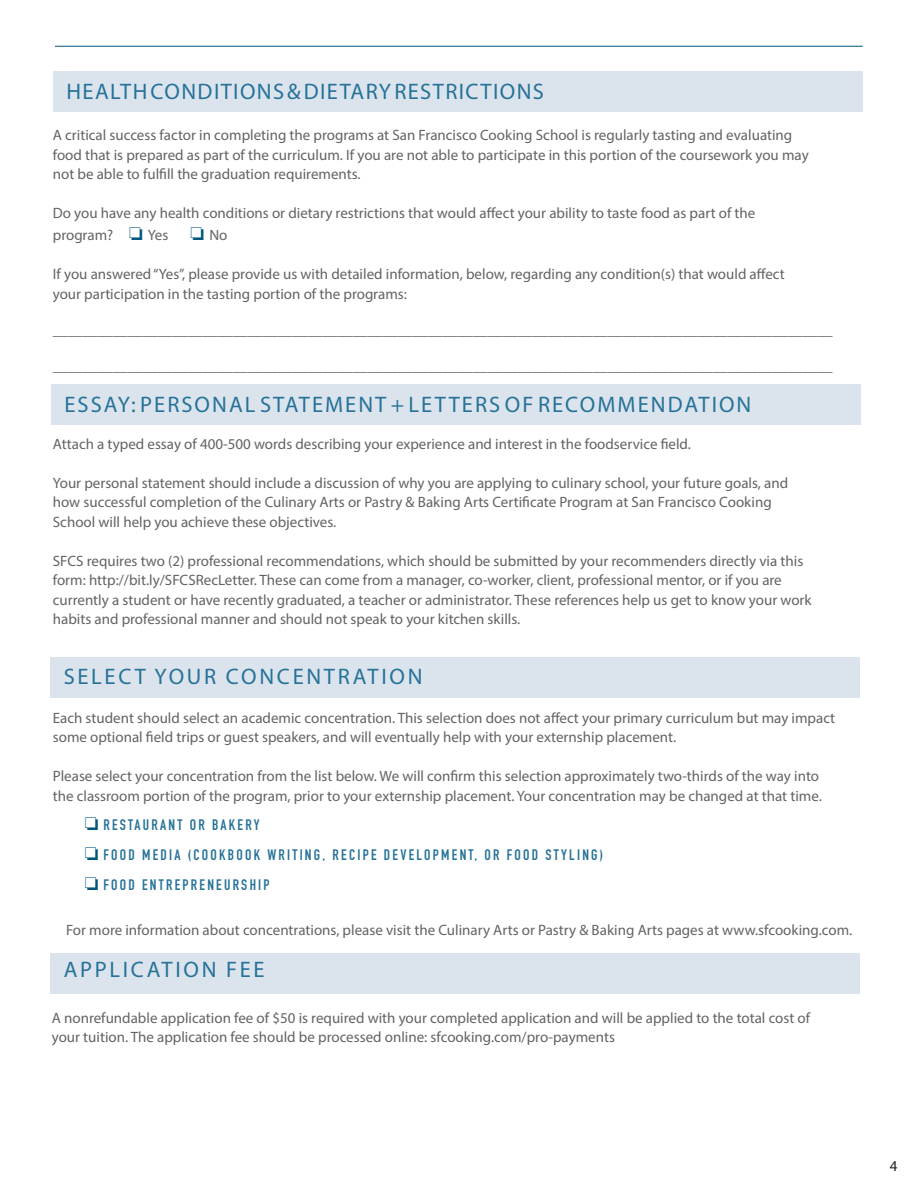
<style>
.page{position:relative;width:918px;height:1188px;background:#fff}
.page>*{position:absolute;margin:0;border:0;box-sizing:border-box;transform-origin:0 0}
.t1{font:22.5px "Myriad Pro";letter-spacing:.09em;color:#267298}
.t2{font:22.5px "Myriad Pro";letter-spacing:.12em;color:#267298}
.t3{font:22.5px "Myriad Pro";letter-spacing:.06em;color:#267298}
.t4{font:15px/19.5px "Myriad Pro";color:#636366}
.t5{font:700 15px "DIN Condensed";letter-spacing:.15em;color:#267298}
.t6{font:15px "Myriad Pro";color:#231f20}
.s1{color:#00567d}
</style>
<div class="page">
<hr style="left:55px;top:46px;width:808px;height:1px;background:#00567d">
<div style="left:54px;top:72px;width:809px;height:40px;background:#dbe4ed"></div>
<div style="left:52px;top:385px;width:809px;height:40px;background:#dbe4ed"></div>
<div style="left:51px;top:954px;width:809px;height:40px;background:#dbe4ed"></div>
<div style="left:51px;top:657px;width:809px;height:40px;background:#dbe4ed"></div>
<p class="t3" style="left:67px;top:78px;width:479px">HEALTH CONDITIONS &amp; DIETARY RESTRICTIONS</p>
<p class="t4" style="left:53px;top:125px;width:757px">A critical success factor in completing the programs at San Francisco Cooking School is regularly tasting and evaluating food that is prepared as part of the curriculum. If you are not able to participate in this portion of the coursework you may not be able to fulfill the graduation requirements.</p>
<p class="t4" style="left:53px;top:203px;width:704px">Do you have any health conditions or dietary restrictions that would affect your ability to taste food as part of the</p>
<p class="t4" style="left:53px;top:225px;width:176px">program? <span class="s1">□</span> Yes <span class="s1">□</span> No</p>
<p class="t4" style="left:53px;top:264px;width:734px">If you answered “Yes”, please provide us with detailed information, below, regarding any condition(s) that would affect</p>
<p class="t4" style="left:53px;top:283px;width:356px">your participation in the tasting portion of the programs:</p>
<p class="t4" style="left:53px;top:319px;width:782px">________________________________________________________________________________________________________</p>
<p class="t4" style="left:53px;top:355px;width:782px">________________________________________________________________________________________________________</p>
<p class="t1" style="left:65px;top:391px;width:688px">ESSAY: PERSONAL STATEMENT + LETTERS OF RECOMMENDATION</p>
<p class="t4" style="left:53px;top:434px;width:640px">Attach a typed essay of 400-500 words describing your experience and interest in the foodservice field.</p>
<p class="t4" style="left:53px;top:473px;width:737px">Your personal statement should include a discussion of why you are applying to culinary school, your future goals, and</p>
<p class="t4" style="left:53px;top:492px;width:721px">how successful completion of the Culinary Arts or Pastry &amp; Baking Arts Certificate Program at San Francisco Cooking<br>School will help you achieve these objectives.</p>
<p class="t4" style="left:53px;top:551px;width:760px">SFCS requires two (2) professional recommendations, which should be submitted by your recommenders directly via this form: http://bit.ly/SFCSRecLetter. These can come from a manager, co-worker, client, professional mentor, or if you are currently a student or have recently graduated, a teacher or administrator. These references help us get to know your work habits and professional manner and should not speak to your kitchen skills.</p>
<p class="t2" style="left:64px;top:663px;width:360px">SELECT YOUR CONCENTRATION</p>
<p class="t4" style="left:53px;top:708px;width:784px">Each student should select an academic concentration. This selection does not affect your primary curriculum but may impact some optional field trips or guest speakers, and will eventually help with your externship placement.</p>
<p class="t4" style="left:53px;top:766px;width:771px">Please select your concentration from the list below. We will confirm this selection approximately two-thirds of the way into the classroom portion of the program, prior to your externship placement. Your concentration may be changed at that time.</p>
<p class="t5" style="left:85px;top:815px;width:176px"><span class="s1">□</span> RESTAURANT OR BAKERY</p>
<p class="t5" style="left:85px;top:845px;width:520px"><span class="s1">□</span> FOOD MEDIA (COOKBOOK WRITING, RECIPE DEVELOPMENT, OR FOOD STYLING)</p>
<p class="t5" style="left:85px;top:875px;width:187px"><span class="s1">□</span> FOOD ENTREPRENEURSHIP</p>
<p class="t4" style="left:66px;top:920px;width:788px">For more information about concentrations, please visit the Culinary Arts or Pastry &amp; Baking Arts pages at www.sfcooking.com.</p>
<p class="t2" style="left:64px;top:956px;width:202px">APPLICATION FEE</p>
<p class="t4" style="left:52px;top:1008px;width:760px">A nonrefundable application fee of $50 is required with your completed application and will be applied to the total cost of your tuition. The application fee should be processed online: sfcooking.com/pro-payments</p>
<p class="t6" style="left:890px;top:1157px;width:9px">4</p>
</div>
